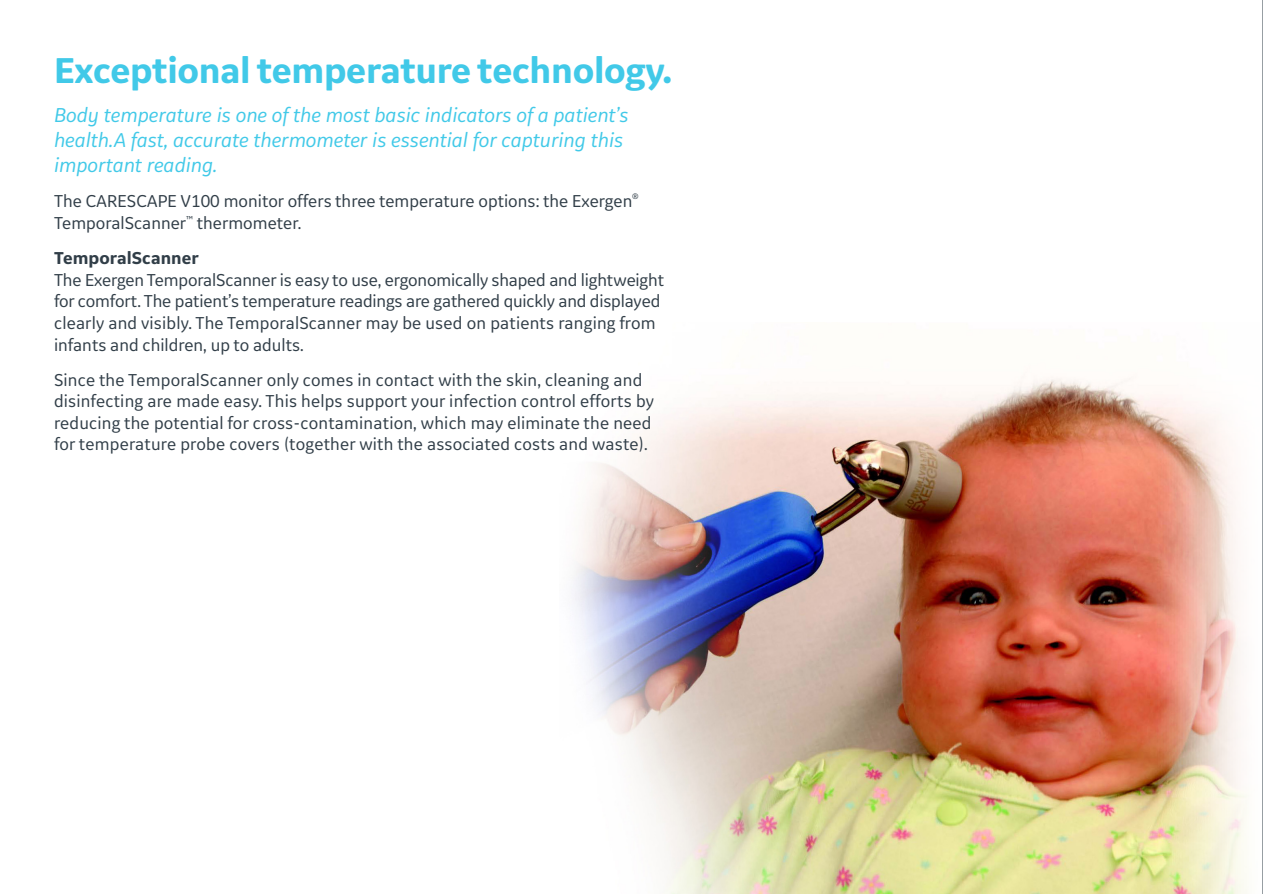
<style>
.page{position:relative;width:1263px;height:894px;background:#fff}
.page>*{position:absolute;margin:0;border:0;box-sizing:border-box;transform-origin:0 0}
.Subhead_1{font:700 37.5px "GE Inspira Sans";letter-spacing:-.01em;color:#41c9e8}
.Subhead_1-2{font:italic 21px/25.2px "GE Inspira Sans";color:#41c9e8}
.Body_Text{font:18px/21.6px "GE Inspira Sans";letter-spacing:.01em;color:#313e48}
.Body_Text-2{font:18px/21.6px "GE Inspira Sans";letter-spacing:-.01em;color:#313e48}
.Body_Text-3{font:700 18px "GE Inspira Sans";color:#313e48}
</style>
<div class="page">
<img style="left:572px;top:377px;width:675px;height:516px">
<hr style="left:1262px;top:0;width:1px;height:893px;background:#313e48">
<p class="Subhead_1" style="left:54px;top:47px;width:620px">Exceptional temperature technology.</p>
<p class="Subhead_1-2" style="left:54px;top:101px;width:576px">Body temperature is one of the most basic indicators of a patient’s health.A fast, accurate thermometer is essential for capturing this important reading.</p>
<p class="Body_Text" style="left:54px;top:190px;width:586px">The CARESCAPE V100 monitor offers three temperature options: the Exergen<sup>®<br></sup>TemporalScanner<sup>™</sup> thermometer.</p>
<p class="Body_Text-3" style="left:54px;top:247px;width:146px">TemporalScanner</p>
<p class="Body_Text-2" style="left:54px;top:268px;width:611px">The Exergen TemporalScanner is easy to use, ergonomically shaped and lightweight for comfort. The patient’s temperature readings are gathered quickly and displayed clearly and visibly. The TemporalScanner may be used on patients ranging from infants and children, up to adults.</p>
<p class="Body_Text" style="left:54px;top:368px;width:601px">Since the TemporalScanner only comes in contact with the skin, cleaning and disinfecting are made easy. This helps support your infection control efforts by reducing the potential for cross-contamination, which may eliminate the need for temperature probe covers (together with the associated costs and waste).</p>
</div>
